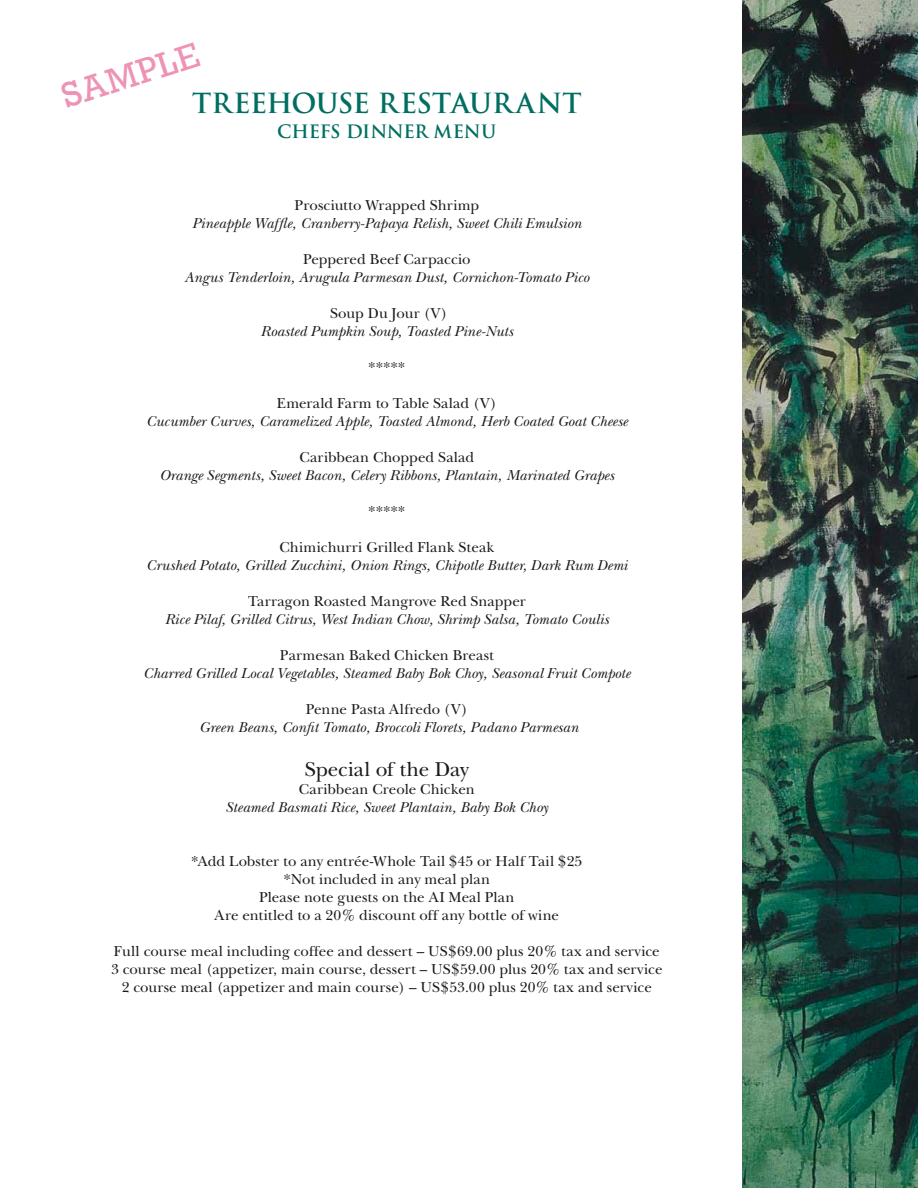
<style>
.page{position:relative;width:918px;height:1188px;background:#fff}
.page>*{position:absolute;margin:0;border:0;box-sizing:border-box;transform-origin:0 0}
.t1{font:36px "Rockwell";color:#ee93b5}
.t2{font:700 27px "Trajan Pro";letter-spacing:-.005em;color:#006e61}
.t3{font:21px "New Baskerville";color:#1b1b1a}
.t4{font:700 18px "Trajan Pro";letter-spacing:-.01em;color:#006e61}
.t5{font:15px/18px "New Baskerville";letter-spacing:.005em;color:#1b1b1a;text-align:center}
.t6{font:italic 15px "New Baskerville";letter-spacing:.005em;color:#1b1b1a}
</style>
<div class="page">
<img style="left:742px;top:0;width:176px;height:1188px">
<h1 class="t1" style="left:56px;top:77px;width:144px;rotate:-18deg">SAMPLE</h1>
<h2 class="t2" style="left:192px;top:86px;width:391px">TREEHOUSE RESTAURANT</h2>
<p class="t4" style="left:277px;top:121px;width:221px">CHEFS DINNER MENU</p>
<p class="t5" style="left:295px;top:197px;width:186px">Prosciutto Wrapped Shrimp</p>
<p class="t6" style="left:192px;top:215px;width:391px">Pineapple Waffle, Cranberry-Papaya Relish, Sweet Chili Emulsion</p>
<p class="t5" style="left:303px;top:251px;width:169px">Peppered Beef Carpaccio</p>
<p class="t6" style="left:185px;top:269px;width:406px">Angus Tenderloin, Arugula Parmesan Dust, Cornichon-Tomato Pico</p>
<p class="t5" style="left:330px;top:305px;width:119px">Soup Du Jour (V)</p>
<p class="t6" style="left:260px;top:323px;width:254px">Roasted Pumpkin Soup, Toasted Pine-Nuts</p>
<p class="t5" style="left:368px;top:359px;width:39px">*****</p>
<p class="t5" style="left:277px;top:395px;width:221px">Emerald Farm to Table Salad (V)</p>
<p class="t6" style="left:146px;top:413px;width:483px">Cucumber Curves, Caramelized Apple, Toasted Almond, Herb Coated Goat Cheese</p>
<p class="t5" style="left:299px;top:449px;width:176px">Caribbean Chopped Salad</p>
<p class="t6" style="left:159px;top:467px;width:456px">Orange Segments, Sweet Bacon, Celery Ribbons, Plantain, Marinated Grapes</p>
<p class="t5" style="left:368px;top:503px;width:39px">*****</p>
<p class="t5" style="left:279px;top:539px;width:216px">Chimichurri Grilled Flank Steak</p>
<p class="t6" style="left:146px;top:557px;width:483px">Crushed Potato, Grilled Zucchini, Onion Rings, Chipotle Butter, Dark Rum Demi</p>
<p class="t5" style="left:248px;top:593px;width:279px">Tarragon Roasted Mangrove Red Snapper</p>
<p class="t6" style="left:165px;top:611px;width:446px">Rice Pilaf, Grilled Citrus, West Indian Chow, Shrimp Salsa, Tomato Coulis</p>
<p class="t5" style="left:280px;top:647px;width:215px">Parmesan Baked Chicken Breast</p>
<p class="t6" style="left:143px;top:665px;width:489px">Charred Grilled Local Vegetables, Steamed Baby Bok Choy, Seasonal Fruit Compote</p>
<p class="t5" style="left:306px;top:701px;width:163px">Penne Pasta Alfredo (V)</p>
<p class="t6" style="left:199px;top:719px;width:381px">Green Beans, Confit Tomato, Broccoli Florets, Padano Parmesan</p>
<h3 class="t3" style="left:305px;top:757px;width:166px">Special of the Day</h3>
<p class="t5" style="left:299px;top:780px;width:178px">Caribbean Creole Chicken</p>
<p class="t6" style="left:225px;top:798px;width:324px">Steamed Basmati Rice, Sweet Plantain, Baby Bok Choy</p>
<p class="t5" style="left:191px;top:852px;width:393px">*Add Lobster to any entrée-Whole Tail $45 or Half Tail $25 *Not included in any meal plan<br>Please note guests on the AI Meal Plan<br>Are entitled to a 20% discount off any bottle of wine</p>
<p class="t5" style="left:111px;top:942px;width:553px">Full course meal including coffee and dessert – US$69.00 plus 20% tax and service<br>3 course meal (appetizer, main course, dessert – US$59.00 plus 20% tax and service<br>2 course meal (appetizer and main course) – US$53.00 plus 20% tax and service</p>
</div>
